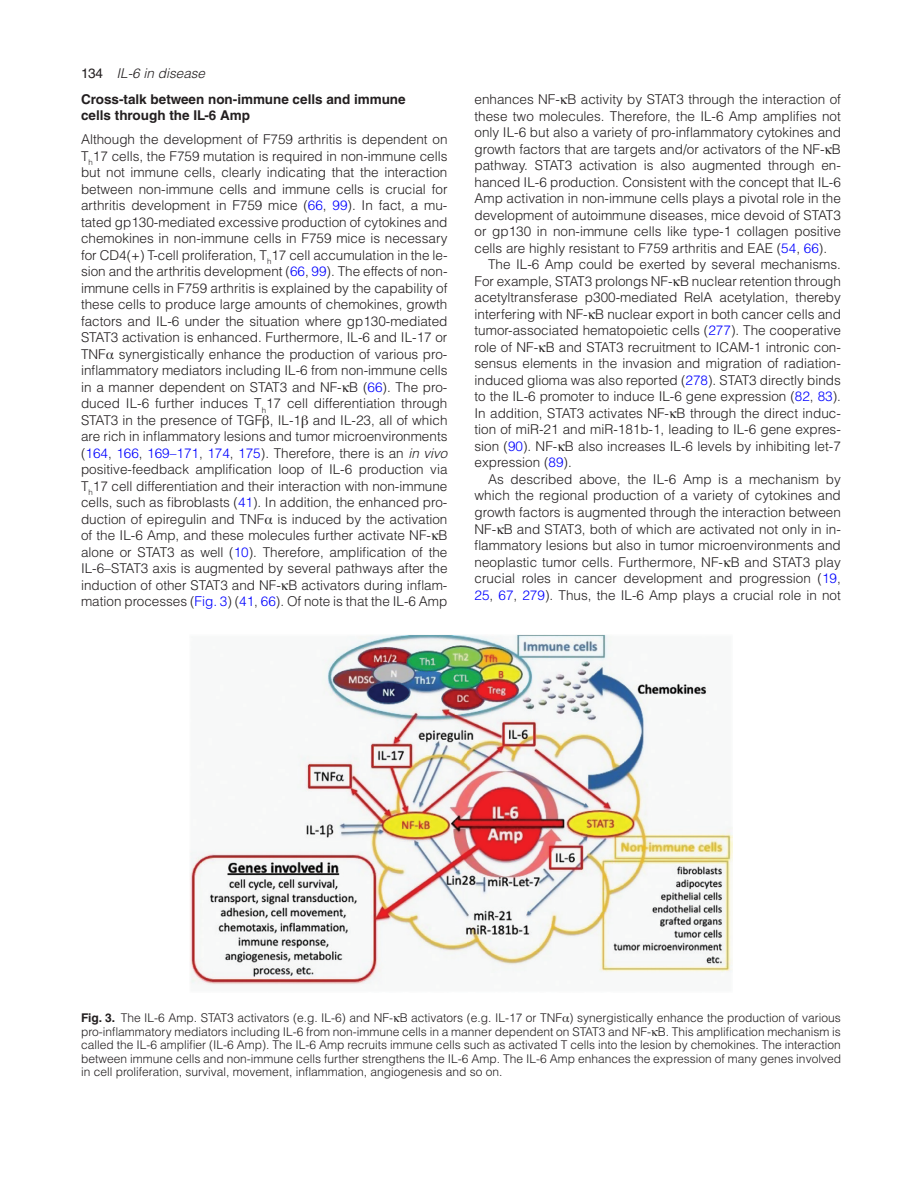
<style>
.page{position:relative;width:919px;height:1187px;background:#fff}
.page>*{position:absolute;margin:0;border:0;box-sizing:border-box;transform-origin:0 0}
.t1{font:300 13.5px/16.5px "Helvetica LT Std";color:#231f20;text-align:justify}
.t2{font:700 13.5px/16.5px "Helvetica LT Std";color:#231f20}
.t3{font:italic 300 13.5px "Helvetica LT Std";color:#231f20}
.t4{font:300 12px/13.5px "Helvetica LT Std";color:#231f20;text-align:justify}
.s1{font-weight:400;font-style:normal}
.s2{color:#00f}
.s3{font-family:"Gandhari Unicode";font-weight:400}
.s4{font-style:italic}
.s5{font-weight:700}
</style>
<div class="page">
<img style="left:190px;top:634px;width:542px;height:351px">
<p class="t3" style="left:81px;top:65px;width:126px"><span class="s1">134</span> IL-6 in disease</p>
<p class="t2" style="left:81px;top:90px;width:326px">Cross-talk between non-immune cells and immune cells through the IL-6 Amp</p>
<p class="t1" style="left:81px;top:131px;width:368px">Although the development of F759 arthritis is dependent on T<sub>h</sub>17 cells, the F759 mutation is required in non-immune cells but not immune cells, clearly indicating that the interaction between non-immune cells and immune cells is crucial for arthritis development in F759 mice (<span class="s2">66</span>, <span class="s2">99</span>). In fact, a mu&shy;tated gp130-mediated excessive production of cytokines and chemokines in non-immune cells in F759 mice is necessary for CD4(+) T-cell proliferation, T<sub>h</sub>17 cell accumulation in the le&shy;sion and the arthritis development (<span class="s2">66</span>, <span class="s2">99</span>). The effects of non&shy;immune cells in F759 arthritis is explained by the capability of these cells to produce large amounts of chemokines, growth factors and IL-6 under the situation where gp130-mediated STAT3 activation is enhanced. Furthermore, IL-6 and IL-17 or TNF<span class="s3">α</span> synergistically enhance the production of various pro&shy;inflammatory mediators including IL-6 from non-immune cells in a manner dependent on STAT3 and NF-<span class="s3">κ</span>B (<span class="s2">66</span>). The pro&shy;duced IL-6 further induces T<sub>h</sub>17 cell differentiation through STAT3 in the presence of TGF<span class="s3">β</span>, IL-1<span class="s3">β</span> and IL-23, all of which are rich in inflammatory lesions and tumor microenvironments (<span class="s2">164</span>, <span class="s2">166</span>, <span class="s2">169–171</span>, <span class="s2">174</span>, <span class="s2">175</span>). Therefore, there is an <span class="s4">in vivo </span>positive-feedback amplification loop of IL-6 production via T<sub>h</sub>17 cell differentiation and their interaction with non-immune cells, such as fibroblasts (<span class="s2">41</span>). In addition, the enhanced pro&shy;duction of epiregulin and TNF<span class="s3">α</span> is induced by the activation of the IL-6 Amp, and these molecules further activate NF-<span class="s3">κ</span>B alone or STAT3 as well (<span class="s2">10</span>). Therefore, amplification of the IL-6–STAT3 axis is augmented by several pathways after the induction of other STAT3 and NF-<span class="s3">κ</span>B activators during inflam&shy;mation processes (<span class="s2">Fig. 3</span>) (<span class="s2">41</span>, <span class="s2">66</span>). Of note is that the IL-6 Amp</p>
<p class="t1" style="left:474px;top:91px;width:368px">enhances NF-<span class="s3">κ</span>B activity by STAT3 through the interaction of these two molecules. Therefore, the IL-6 Amp amplifies not only IL-6 but also a variety of pro-inflammatory cytokines and growth factors that are targets and/or activators of the NF-<span class="s3">κ</span>B pathway. STAT3 activation is also augmented through en&shy;hanced IL-6 production. Consistent with the concept that IL-6<br>Amp activation in non-immune cells plays a pivotal role in the development of autoimmune diseases, mice devoid of STAT3 or gp130 in non-immune cells like type-1 collagen positive cells are highly resistant to F759 arthritis and EAE (<span class="s2">54</span>, <span class="s2">66</span>).</p>
<p class="t1" style="left:474px;top:256px;width:368px;text-indent:14px">The IL-6 Amp could be exerted by several mechanisms.<br>For example, STAT3 prolongs NF-<span class="s3">κ</span>B nuclear retention through acetyltransferase p300-mediated RelA acetylation, thereby interfering with NF-<span class="s3">κ</span>B nuclear export in both cancer cells and tumor-associated hematopoietic cells (<span class="s2">277</span>). The cooperative role of NF-<span class="s3">κ</span>B and STAT3 recruitment to ICAM-1 intronic con&shy;sensus elements in the invasion and migration of radiation&shy;induced glioma was also reported (<span class="s2">278</span>). STAT3 directly binds to the IL-6 promoter to induce IL-6 gene expression (<span class="s2">82</span>, <span class="s2">83</span>).<br>In addition, STAT3 activates NF-<span class="s3">κ</span>B through the direct induc&shy;tion of miR-21 and miR-181b-1, leading to IL-6 gene expres&shy;sion (<span class="s2">90</span>). NF-<span class="s3">κ</span>B also increases IL-6 levels by inhibiting let-7 expression (<span class="s2">89</span>).</p>
<p class="t1" style="left:474px;top:471px;width:368px;text-indent:14px">As described above, the IL-6 Amp is a mechanism by which the regional production of a variety of cytokines and growth factors is augmented through the interaction between NF-<span class="s3">κ</span>B and STAT3, both of which are activated not only in in&shy;flammatory lesions but also in tumor microenvironments and neoplastic tumor cells. Furthermore, NF-<span class="s3">κ</span>B and STAT3 play crucial roles in cancer development and progression (<span class="s2">19</span>, <span class="s2">25</span>, <span class="s2">67</span>, <span class="s2">279</span>). Thus, the IL-6 Amp plays a crucial role in not</p>
<p class="t4" style="left:81px;top:1011px;width:761px"><span class="s5">Fig. 3.</span> The IL-6 Amp. STAT3 activators (e.g. IL-6) and NF-<span class="s3">κ</span>B activators (e.g. IL-17 or TNF<span class="s3">α</span>) synergistically enhance the production of various pro-inflammatory mediators including IL-6 from non-immune cells in a manner dependent on STAT3 and NF-<span class="s3">κ</span>B. This amplification mechanism is called the IL-6 amplifier (IL-6 Amp). The IL-6 Amp recruits immune cells such as activated T cells into the lesion by chemokines. The interaction between immune cells and non-immune cells further strengthens the IL-6 Amp. The IL-6 Amp enhances the expression of many genes involved in cell proliferation, survival, movement, inflammation, angiogenesis and so on.</p>
</div>
